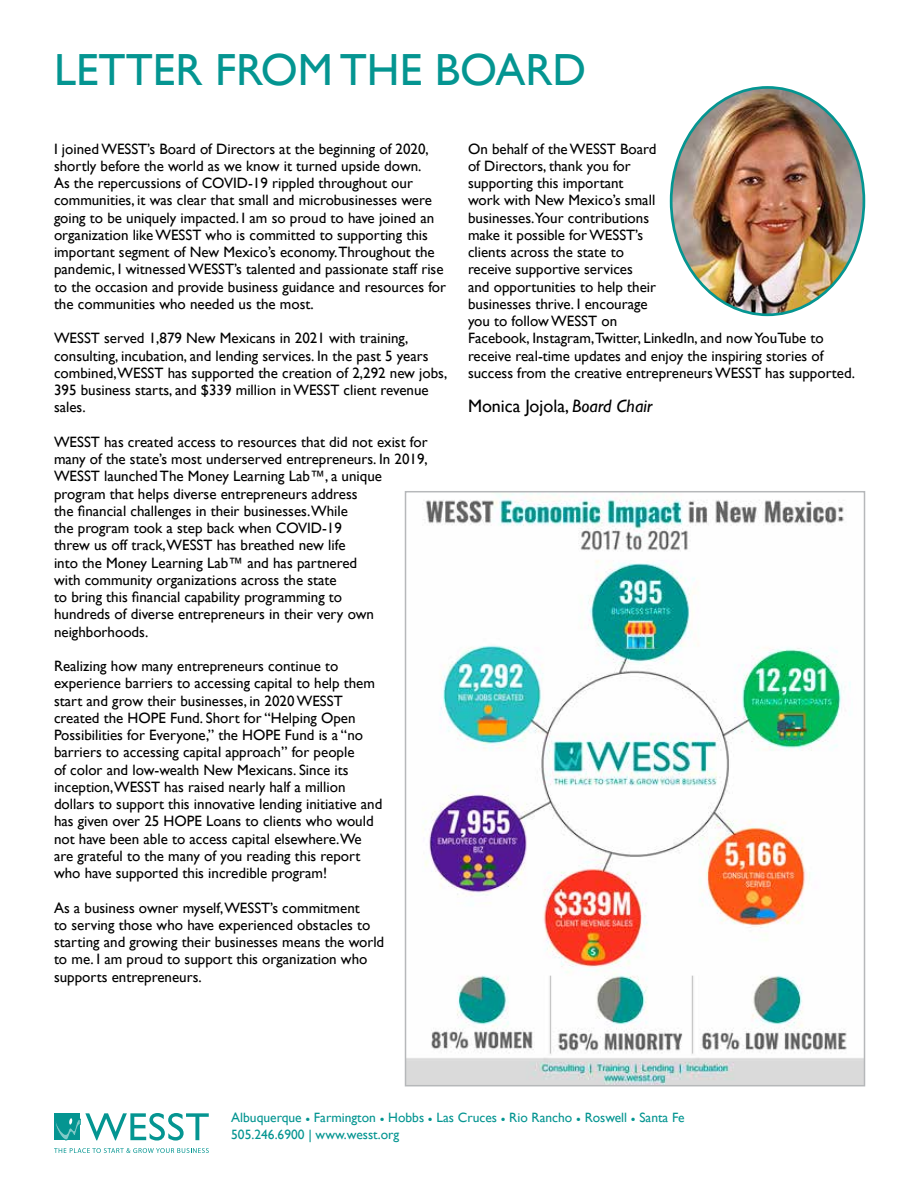
<style>
.page{position:relative;width:918px;height:1188px;background:#fff}
.page>*{position:absolute;margin:0;border:0;box-sizing:border-box;transform-origin:0 0}
.t1{font:45px "Gill Sans";color:#049591}
.t2{font:18px "Gill Sans";color:#000}
.t3{font:15px/17.2px "Gill Sans";color:#000}
.t4{font:13.5px/16.5px "Gill Sans";color:#049591}
.s1{font-style:italic}
</style>
<div class="page">
<svg style="left:54px;top:1148px;width:155px;height:5px"></svg>
<svg style="left:55px;top:1113px;width:154px;height:28px"></svg>
<img style="left:408px;top:494px;width:454px;height:589px">
<div style="left:405px;top:491px;width:460px;height:595px;border:2px solid #b6b8ba"></div>
<img style="left:671px;top:87px;width:193px;height:228px">
<h1 class="t1" style="left:54px;top:44px;width:534px">LETTER FROM THE BOARD</h1>
<p class="t3" style="left:54px;top:140px;width:394px">I joined WESST’s Board of Directors at the beginning of 2020, shortly before the world as we know it turned upside down.<br>As the repercussions of COVID-19 rippled throughout our communities, it was clear that small and microbusinesses were going to be uniquely impacted. I am so proud to have joined an organization like WESST who is committed to supporting this important segment of New Mexico’s economy.Throughout the pandemic, I witnessed WESST’s talented and passionate staff rise to the occasion and provide business guidance and resources for the communities who needed us the most.</p>
<p class="t3" style="left:54px;top:329px;width:395px">WESST served 1,879 New Mexicans in 2021 with training, consulting, incubation, and lending services. In the past 5 years combined,WESST has supported the creation of 2,292 new jobs, 395 business starts, and $339 million in WESST client revenue sales.</p>
<p class="t3" style="left:54px;top:433px;width:375px">WESST has created access to resources that did not exist for many of the state’s most underserved entrepreneurs. In 2019, WESST launched The Money Learning Lab™, a unique program that helps diverse entrepreneurs address<br>the financial challenges in their businesses.While<br>the program took a step back when COVID-19<br>threw us off track,WESST has breathed new life<br>into the Money Learning Lab™ and has partnered<br>with community organizations across the state<br>to bring this financial capability programming to<br>hundreds of diverse entrepreneurs in their very own neighborhoods.</p>
<p class="t3" style="left:54px;top:657px;width:330px">Realizing how many entrepreneurs continue to experience barriers to accessing capital to help them start and grow their businesses, in 2020 WESST created the HOPE Fund. Short for “Helping Open Possibilities for Everyone,” the HOPE Fund is a “no barriers to accessing capital approach” for people<br>of color and low-wealth New Mexicans. Since its inception,WESST has raised nearly half a million dollars to support this innovative lending initiative and has given over 25 HOPE Loans to clients who would not have been able to access capital elsewhere.We are grateful to the many of you reading this report who have supported this incredible program!</p>
<p class="t3" style="left:54px;top:899px;width:332px">As a business owner myself,WESST’s commitment<br>to serving those who have experienced obstacles to starting and growing their businesses means the world to me. I am proud to support this organization who supports entrepreneurs.</p>
<p class="t3" style="left:468px;top:140px;width:389px">On behalf of the WESST Board<br>of Directors, thank you for<br>supporting this important<br>work with New Mexico’s small<br>businesses.Your contributions<br>make it possible for WESST’s<br>clients across the state to<br>receive supportive services<br>and opportunities to help their<br>businesses thrive. I encourage<br>you to follow WESST on<br>Facebook, Instagram,Twitter, LinkedIn, and now YouTube to receive real-time updates and enjoy the inspiring stories of success from the creative entrepreneurs WESST has supported.</p>
<p class="t2" style="left:468px;top:396px;width:186px">Monica Jojola, <span class="s1">Board Chair</span></p>
<p class="t4" style="left:231px;top:1109px;width:455px">Albuquerque • Farmington • Hobbs • Las Cruces • Rio Rancho • Roswell • Santa Fe<br>505.246.6900 | www.wesst.org</p>
</div>
